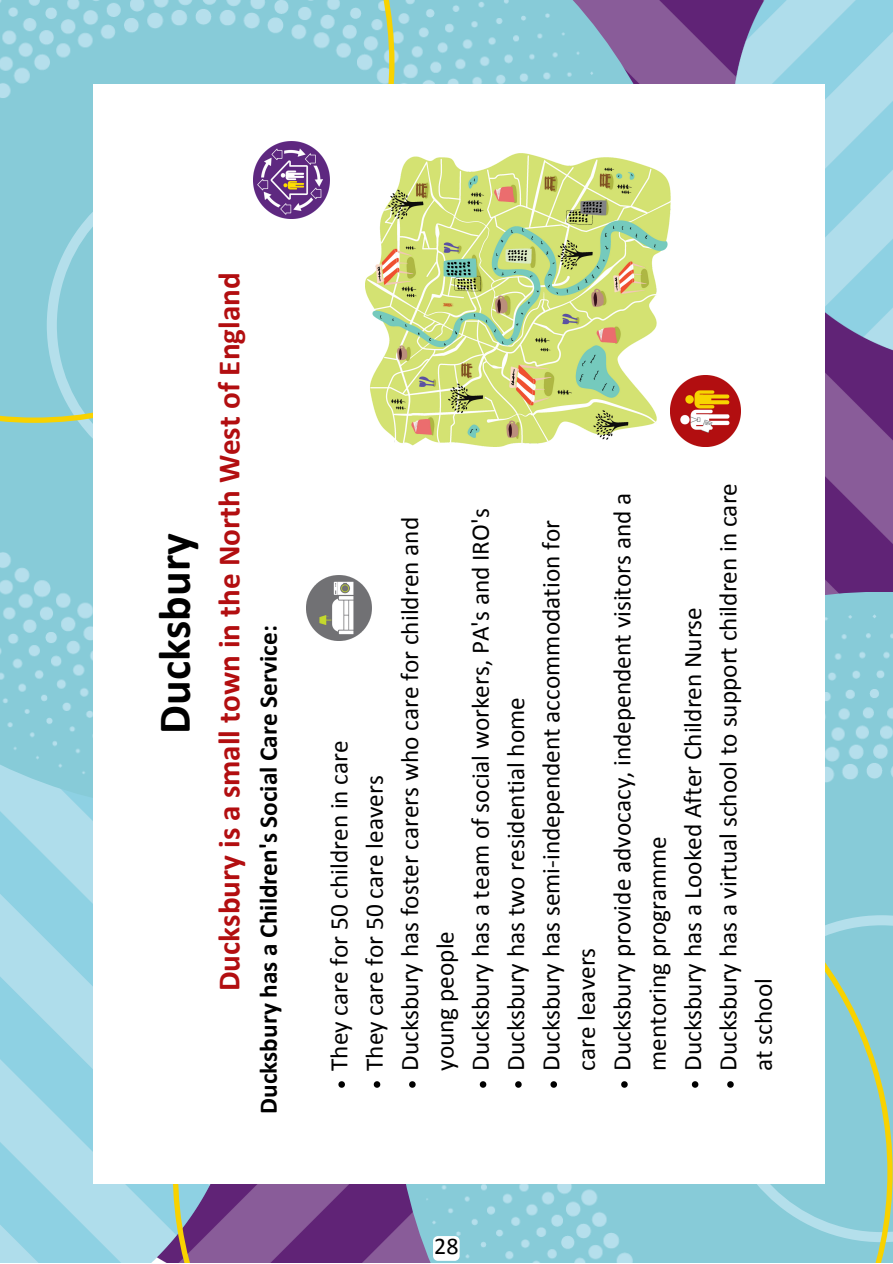
<style>
.page{position:relative;width:893px;height:1264px;background:#fff}
.page>*{position:absolute;margin:0;border:0;box-sizing:border-box;transform-origin:0 0}
.t1{font:700 45.9px "Calibri";color:#000}
.t2{font:700 31.2px "Calibri";color:#b20e10}
.t3{font:25.35px/35.2px "Calibri";color:#000}
.t4{font:700 25.35px "Calibri";color:#000}
.t5{font:24px "Calibri";color:#000}
</style>
<div class="page">
<img style="left:697px;top:0;width:195px;height:591px">
<img style="left:732px;top:0;width:160px;height:364px">
<img style="left:0;top:812px;width:173px;height:450px">
<img style="left:825px;top:614px;width:67px;height:198px">
<svg style="left:173px;top:812px;width:719px;height:450px;fill:#87cbd8"></svg>
<img style="left:0;top:0;width:667px;height:789px">
<div style="left:47px;top:423px;width:46px;height:65px;background:#87cbd8"></div>
<svg style="left:0;top:0;width:394px;height:423px;fill:#87cbd8"></svg>
<div style="left:93px;top:85px;width:731px;height:1099px;background:#fff"></div>
<img style="left:365px;top:154px;width:305px;height:292px">
<svg style="left:338px;top:1081px;width:7px;height:6px"></svg>
<svg style="left:374px;top:1081px;width:6px;height:6px"></svg>
<svg style="left:409px;top:1081px;width:6px;height:6px"></svg>
<svg style="left:479px;top:1081px;width:7px;height:6px"></svg>
<svg style="left:515px;top:1081px;width:6px;height:6px"></svg>
<svg style="left:550px;top:1081px;width:7px;height:6px"></svg>
<svg style="left:621px;top:1081px;width:6px;height:6px"></svg>
<svg style="left:691px;top:1081px;width:7px;height:6px"></svg>
<svg style="left:727px;top:1081px;width:6px;height:6px"></svg>
<img style="left:670px;top:375px;width:70px;height:71px">
<img style="left:306px;top:575px;width:65px;height:65px">
<img style="left:253px;top:142px;width:76px;height:76px">
<div style="left:433px;top:1235px;width:26px;height:25px;background:#fff;border-radius:5px"></div>
<p class="t1" style="left:155px;top:733px;width:202px;rotate:-90deg">Ducksbury</p>
<p class="t2" style="left:216px;top:991px;width:720px;rotate:-90deg">Ducksbury is a small town in the North West of England</p>
<p class="t4" style="left:258px;top:1113px;width:490px;rotate:-90deg">Ducksbury has a Children's Social Care Service:</p>
<p class="t3" style="left:323px;top:1070px;width:332px;rotate:-90deg">They care for 50 children in care</p>
<p class="t3" style="left:359px;top:1070px;width:297px;rotate:-90deg">They care for 50 care leavers</p>
<p class="t3" style="left:394px;top:1070px;width:555px;rotate:-90deg">Ducksbury has foster carers who care for children and young people</p>
<p class="t3" style="left:465px;top:1070px;width:564px;rotate:-90deg">Ducksbury has a team of social workers, PA's and IRO's</p>
<p class="t3" style="left:500px;top:1070px;width:375px;rotate:-90deg">Ducksbury has two residential home</p>
<p class="t3" style="left:535px;top:1070px;width:552px;rotate:-90deg">Ducksbury has semi-independent accommodation for care leavers</p>
<p class="t3" style="left:606px;top:1070px;width:579px;rotate:-90deg">Ducksbury provide advocacy, independent visitors and a mentoring programme</p>
<p class="t3" style="left:677px;top:1070px;width:465px;rotate:-90deg">Ducksbury has a Looked After Children Nurse</p>
<p class="t3" style="left:712px;top:1070px;width:589px;rotate:-90deg">Ducksbury has a virtual school to support children in care at school</p>
<p class="t5" style="left:434px;top:1235px;width:26px">28</p>
</div>
